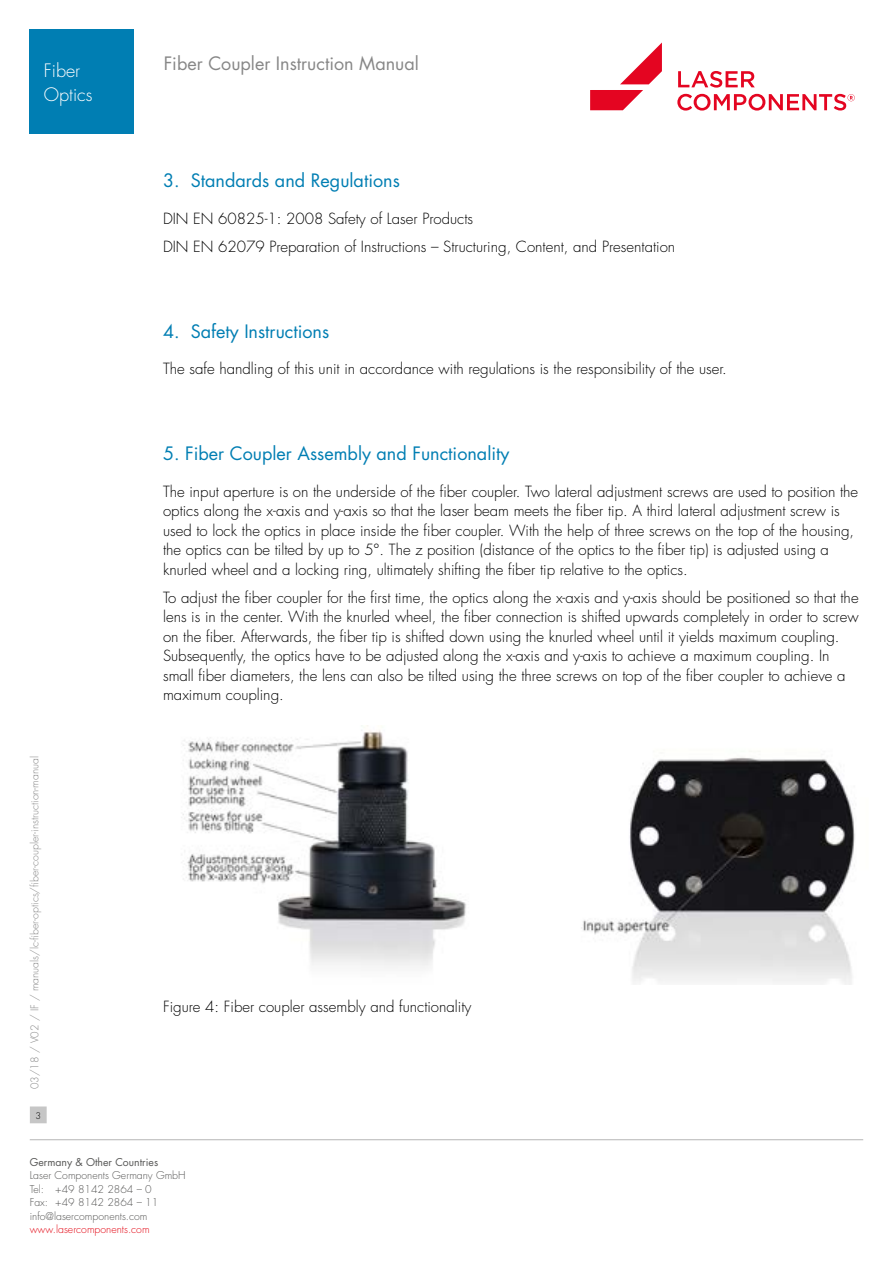
<style>
.page{position:relative;width:893px;height:1263px;background:#fff}
.page>*{position:absolute;margin:0;border:0;box-sizing:border-box;transform-origin:0 0}
.t1{font:18px "Futura Std";color:#007eb3}
.t2{font:18px "Futura Std";color:#878787}
.t3{font:300 18px/24px "Futura Std";color:#fff}
.t4{font:300 15px/19.5px "Futura Std";color:#000}
.t5{font:300 10.5px/13.5px "Futura Std";color:#575756}
.t6{font:300 10.5px "Futura Std";color:#878787}
.t7{font:300 10.5px "Futura Std";color:#e30613}
.t8{font:10.5px "Futura Std";color:#575756}
.t9{font:300 9px "Futura Std";color:#000}
</style>
<div class="page">
<hr style="left:30px;top:1139px;width:833px;height:1px;background:#c6c6c6">
<div style="left:31px;top:1107px;width:15px;height:16px;background:#c6c6c6"></div>
<div style="left:30px;top:1106px;width:17px;height:17px;border:1px solid #c6c6c6"></div>
<svg style="left:677px;top:71px;width:178px;height:40px"></svg>
<svg style="left:590px;top:43px;width:72px;height:67px"></svg>
<img style="left:181px;top:730px;width:285px;height:238px">
<img style="left:581px;top:757px;width:274px;height:227px">
<div style="left:30px;top:30px;width:104px;height:104px;background:#007eb3"></div>
<p class="t3" style="left:44px;top:59px;width:50px">Fiber<br>Optics</p>
<p class="t6" style="left:28px;top:1089px;width:335px;rotate:-90deg">03/18 / V02 / IF / manuals/lc-fiber-optics/fiber-coupler-instruction-manual</p>
<p class="t9" style="left:35px;top:1110px;width:7px">3</p>
<p class="t2" style="left:164px;top:52px;width:257px">Fiber Coupler Instruction Manual</p>
<p class="t1" style="left:163px;top:169px;width:238px">3. Standards and Regulations</p>
<p class="t4" style="left:163px;top:205px;width:514px;line-height:28px">DIN EN 60825-1: 2008 Safety of Laser Products<br>DIN EN 62079 Preparation of Instructions – Structuring, Content, and Presentation</p>
<p class="t1" style="left:163px;top:320px;width:168px">4. Safety Instructions</p>
<p class="t4" style="left:163px;top:359px;width:565px">The safe handling of this unit in accordance with regulations is the responsibility of the user.</p>
<p class="t1" style="left:163px;top:442px;width:348px">5. Fiber Coupler Assembly and Functionality</p>
<p class="t4" style="left:163px;top:482px;width:697px">The input aperture is on the underside of the fiber coupler. Two lateral adjustment screws are used to position the optics along the x-axis and y-axis so that the laser beam meets the fiber tip. A third lateral adjustment screw is used to lock the optics in place inside the fiber coupler. With the help of three screws on the top of the housing, the optics can be tilted by up to 5°. The z position (distance of the optics to the fiber tip) is adjusted using a knurled wheel and a locking ring, ultimately shifting the fiber tip relative to the optics.</p>
<p class="t4" style="left:163px;top:588px;width:697px">To adjust the fiber coupler for the first time, the optics along the x-axis and y-axis should be positioned so that the lens is in the center. With the knurled wheel, the fiber connection is shifted upwards completely in order to screw on the fiber. Afterwards, the fiber tip is shifted down using the knurled wheel until it yields maximum coupling.<br>Subsequently, the optics have to be adjusted along the x-axis and y-axis to achieve a maximum coupling. In small fiber diameters, the lens can also be tilted using the three screws on top of the fiber coupler to achieve a maximum coupling.</p>
<p class="t4" style="left:163px;top:997px;width:310px">Figure 4: Fiber coupler assembly and functionality</p>
<p class="t8" style="left:30px;top:1155px;width:130px">Germany &amp; Other Countries</p>
<p class="t5" style="left:30px;top:1169px;width:157px">Laser Components Germany GmbH<br>Tel: +49 8142 2864 – 0<br>Fax: +49 8142 2864 – 11 info@lasercomponents.com</p>
<p class="t7" style="left:30px;top:1223px;width:121px">www.lasercomponents.com</p>
</div>
